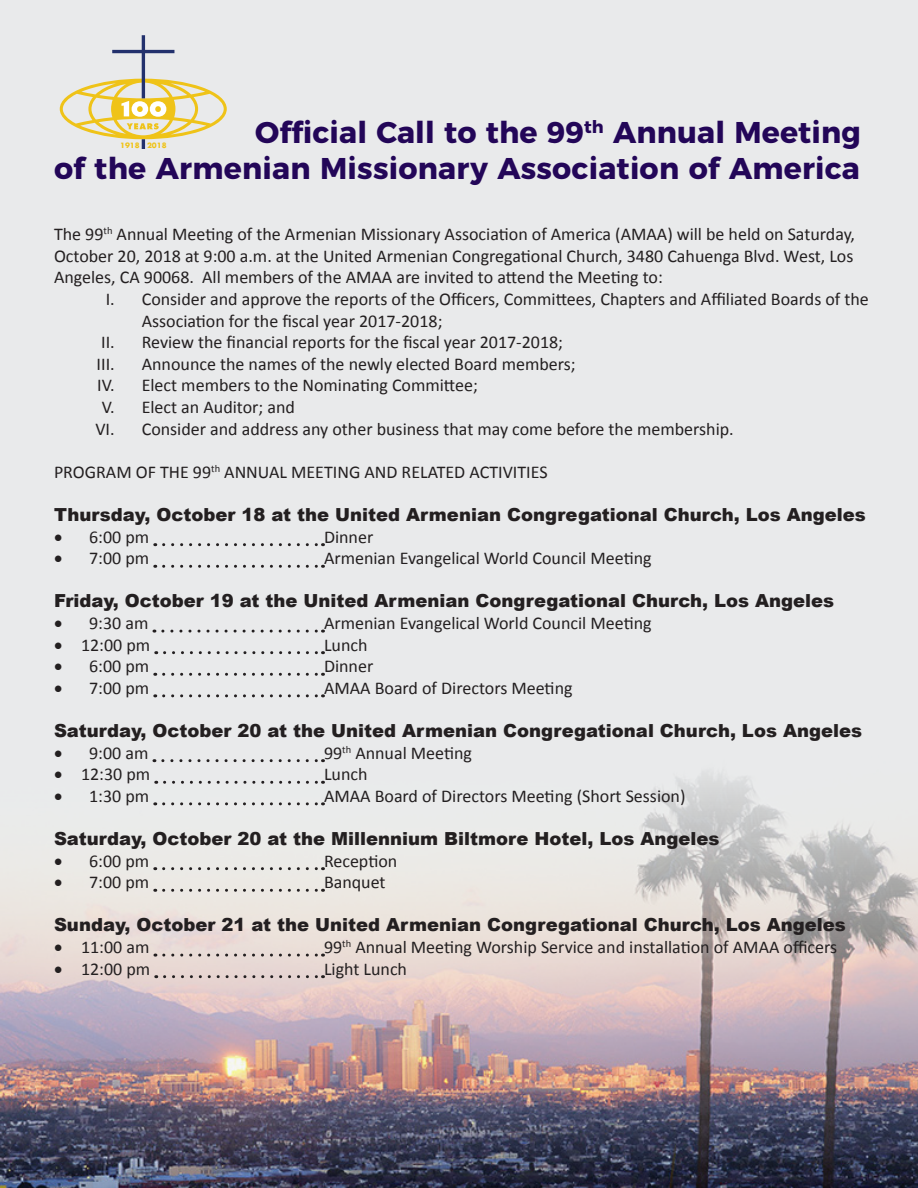
<style>
.page{position:relative;width:918px;height:1188px;background:#e9eaeb}
.page>*{position:absolute;margin:0;border:0;box-sizing:border-box;transform-origin:0 0}
.t1{font:700 30px "Montserrat";letter-spacing:.01em;color:#230658}
.List_Paragraph{font:18px/21.6px "Calibri";color:#231f20;text-align:justify}
.t2{font:900 18px "Arial";color:#231f20}
.t3{font:700 7.05px "Futura";color:#efc319}
</style>
<div class="page">
<img style="left:0;top:759px;width:918px;height:429px">
<svg style="left:164px;top:543px;width:160px;height:3px"></svg>
<svg style="left:164px;top:565px;width:160px;height:3px"></svg>
<svg style="left:163px;top:630px;width:160px;height:3px"></svg>
<svg style="left:165px;top:651px;width:159px;height:3px"></svg>
<svg style="left:164px;top:673px;width:160px;height:3px"></svg>
<svg style="left:164px;top:694px;width:160px;height:3px"></svg>
<svg style="left:163px;top:759px;width:160px;height:3px"></svg>
<svg style="left:165px;top:781px;width:159px;height:3px"></svg>
<svg style="left:164px;top:802px;width:160px;height:3px"></svg>
<svg style="left:164px;top:867px;width:160px;height:3px"></svg>
<svg style="left:164px;top:889px;width:160px;height:3px"></svg>
<svg style="left:164px;top:954px;width:159px;height:3px"></svg>
<svg style="left:165px;top:975px;width:159px;height:3px"></svg>
<svg style="left:60px;top:35px;width:167px;height:114px"></svg>
<p class="t1" style="left:255px;top:108px;width:607px">Official Call to the 99<sup>th</sup> Annual Meeting</p>
<p class="t1" style="left:54px;top:144px;width:807px">of the Armenian Missionary Association of America</p>
<p class="t3" style="left:120px;top:140px;width:48px">1918 2018</p>
<p class="List_Paragraph" style="left:54px;top:224px;width:803px">The 99<sup>th</sup> Annual Meeting of the Armenian Missionary Association of America (AMAA) will be held on Saturday, October 20, 2018 at 9:00 a.m. at the United Armenian Congregational Church, 3480 Cahuenga Blvd. West, Los Angeles, CA 90068. All members of the AMAA are invited to attend the Meeting to:</p>
<p class="List_Paragraph" style="left:142px;top:288px;width:729px;text-indent:-36px">I. Consider and approve the reports of the Officers, Committees, Chapters and Affiliated Boards of the<br>Association for the fiscal year 2017-2018;</p>
<p class="List_Paragraph" style="left:101px;top:332px;width:464px">II. Review the financial reports for the fiscal year 2017-2018;</p>
<p class="List_Paragraph" style="left:97px;top:353px;width:20px">III.</p>
<p class="List_Paragraph" style="left:142px;top:353px;width:435px">Announce the names of the newly elected Board members;</p>
<p class="List_Paragraph" style="left:97px;top:375px;width:382px">IV. Elect members to the Nominating Committee;</p>
<p class="List_Paragraph" style="left:102px;top:396px;width:195px">V. Elect an Auditor; and</p>
<p class="List_Paragraph" style="left:95px;top:418px;width:640px">VI. Consider and address any other business that may come before the membership.</p>
<p class="List_Paragraph" style="left:54px;top:461px;width:495px">PROGRAM OF THE 99<sup>th</sup> ANNUAL MEETING AND RELATED ACTIVITIES</p>
<p class="t2" style="left:54px;top:502px;width:813px">Thursday, October 18 at the United Armenian Congregational Church, Los Angeles</p>
<p class="List_Paragraph" style="left:54px;top:526px;width:97px">• 6:00 pm</p>
<p class="List_Paragraph" style="left:324px;top:526px;width:51px">Dinner</p>
<p class="List_Paragraph" style="left:54px;top:548px;width:97px">• 7:00 pm</p>
<p class="List_Paragraph" style="left:324px;top:548px;width:329px">Armenian Evangelical World Council Meeting</p>
<p class="t2" style="left:54px;top:588px;width:782px">Friday, October 19 at the United Armenian Congregational Church, Los Angeles</p>
<p class="List_Paragraph" style="left:54px;top:612px;width:96px">• 9:30 am</p>
<p class="List_Paragraph" style="left:324px;top:612px;width:329px">Armenian Evangelical World Council Meeting</p>
<p class="List_Paragraph" style="left:54px;top:634px;width:98px">• 12:00 pm</p>
<p class="List_Paragraph" style="left:324px;top:634px;width:45px">Lunch</p>
<p class="List_Paragraph" style="left:54px;top:656px;width:97px">• 6:00 pm</p>
<p class="List_Paragraph" style="left:324px;top:656px;width:51px">Dinner</p>
<p class="List_Paragraph" style="left:54px;top:677px;width:97px">• 7:00 pm</p>
<p class="List_Paragraph" style="left:324px;top:677px;width:250px">AMAA Board of Directors Meeting</p>
<p class="t2" style="left:54px;top:718px;width:810px">Saturday, October 20 at the United Armenian Congregational Church, Los Angeles</p>
<p class="List_Paragraph" style="left:54px;top:742px;width:96px">• 9:00 am</p>
<p class="List_Paragraph" style="left:324px;top:742px;width:150px">99<sup>th</sup> Annual Meeting</p>
<p class="List_Paragraph" style="left:54px;top:764px;width:98px">• 12:30 pm</p>
<p class="List_Paragraph" style="left:324px;top:764px;width:45px">Lunch</p>
<p class="List_Paragraph" style="left:54px;top:785px;width:97px">• 1:30 pm</p>
<p class="List_Paragraph" style="left:324px;top:785px;width:363px">AMAA Board of Directors Meeting (Short Session)</p>
<p class="t2" style="left:54px;top:826px;width:667px">Saturday, October 20 at the Millennium Biltmore Hotel, Los Angeles</p>
<p class="List_Paragraph" style="left:54px;top:850px;width:97px">• 6:00 pm</p>
<p class="List_Paragraph" style="left:324px;top:850px;width:75px">Reception</p>
<p class="List_Paragraph" style="left:54px;top:872px;width:97px">• 7:00 pm</p>
<p class="List_Paragraph" style="left:324px;top:872px;width:63px">Banquet</p>
<p class="t2" style="left:54px;top:912px;width:793px">Sunday, October 21 at the United Armenian Congregational Church, Los Angeles</p>
<p class="List_Paragraph" style="left:54px;top:936px;width:97px">• 11:00 am</p>
<p class="List_Paragraph" style="left:324px;top:936px;width:515px">99<sup>th</sup> Annual Meeting Worship Service and installation of AMAA officers</p>
<p class="List_Paragraph" style="left:54px;top:958px;width:98px">• 12:00 pm</p>
<p class="List_Paragraph" style="left:324px;top:958px;width:85px">Light Lunch</p>
</div>
